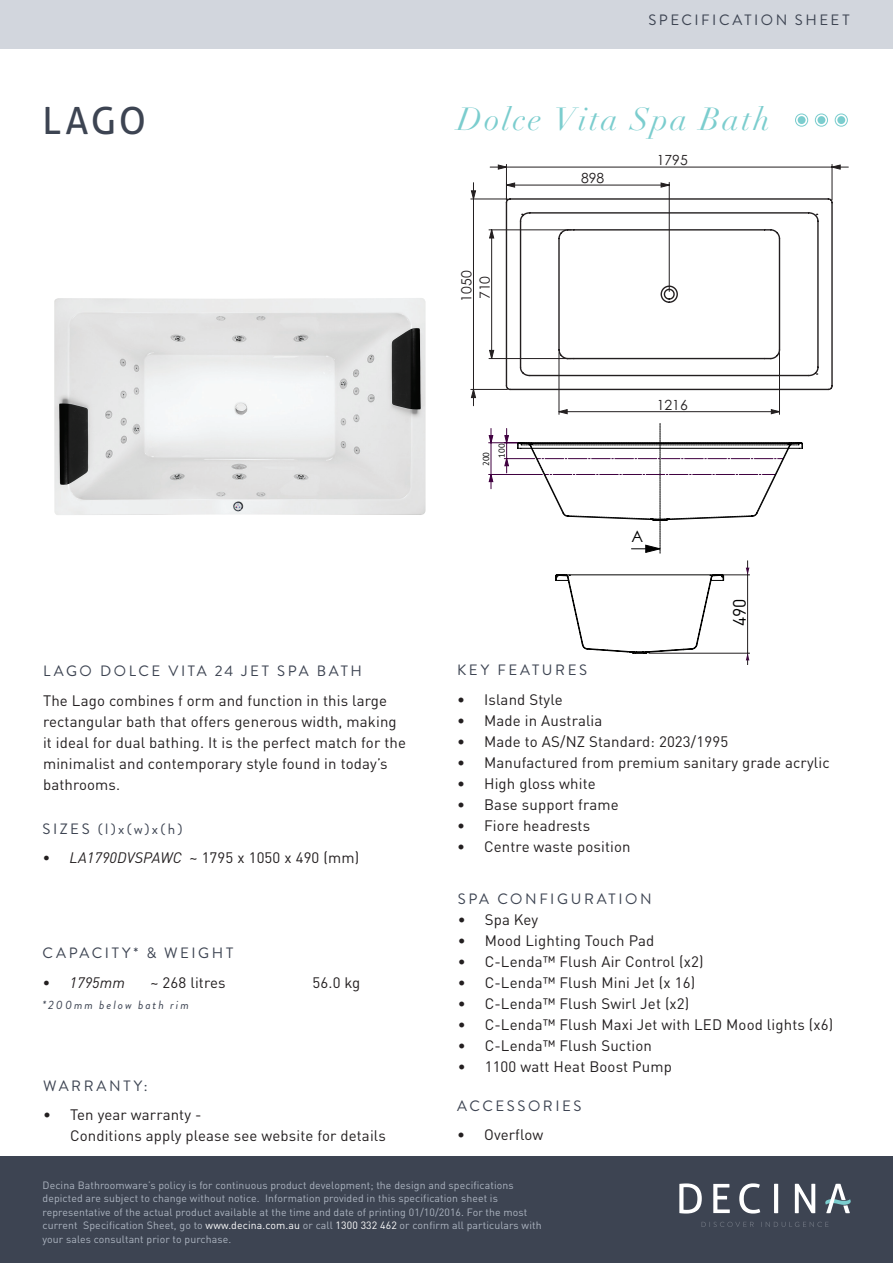
<style>
.page{position:relative;width:893px;height:1263px;background:#fff}
.page>*{position:absolute;margin:0;border:0;box-sizing:border-box;transform-origin:0 0}
.Top_Header{font:37.5px "Aller";color:#3d4452}
.Name_of_product_segm{font:italic 31.5px "Didot LT Std";letter-spacing:.07em;color:#7bcdce}
.t1{font:17.7px "DIN Pro";color:#000}
.t2{font:15.9px "Century Gothic";color:#000}
.body{font:15px/21px "DIN Pro";letter-spacing:.01em;color:#231f20}
.Header_2{font:15px "Brandon Grotesque";letter-spacing:.17em;color:#3d4452}
.Header_Style{font:15px "Brandon Grotesque";letter-spacing:.17em;color:#3d4452}
.Header_1{font:15px "Brandon Grotesque";letter-spacing:.17em;color:#3d4452}
.body-2{font:italic 15px "DIN Pro";letter-spacing:.01em;color:#231f20}
.t3{font:13.95px "Century Gothic";color:#231f20}
.body-3{font:italic 12px "Brandon Grotesque";letter-spacing:.16em;color:#3d4452}
.Bottom_Footer{font:10.5px/13.5px "DIN Pro";letter-spacing:.01em;color:#adb5c1}
.t4{font:8.55px "PT Sans";color:#000}
.s1{font-style:italic}
.s2{color:#fff}
</style>
<div class="page">
<div style="left:0;top:1157px;width:893px;height:106px;background:#3d4452"></div>
<div style="left:0;top:0;width:893px;height:49px;background:#d2d6dd"></div>
<img style="left:54px;top:298px;width:372px;height:217px">
<svg style="left:701px;top:1222px;width:53px;height:5px"></svg>
<svg style="left:761px;top:1222px;width:67px;height:5px"></svg>
<svg style="left:679px;top:1183px;width:23px;height:30px"></svg>
<svg style="left:713px;top:1184px;width:17px;height:29px"></svg>
<svg style="left:739px;top:1183px;width:21px;height:30px"></svg>
<svg style="left:774px;top:1184px;width:4px;height:29px"></svg>
<svg style="left:795px;top:1184px;width:20px;height:29px"></svg>
<svg style="left:825px;top:1184px;width:26px;height:29px"></svg>
<svg style="left:473px;top:164px;width:368px;height:250px"></svg>
<hr style="left:559px;top:353px;width:1px;height:61px;background:#231f20">
<hr style="left:779px;top:353px;width:1px;height:61px;background:#231f20">
<hr style="left:559px;top:411px;width:220px;height:1px;background:#231f20">
<hr style="left:506px;top:164px;width:1px;height:36px;background:#231f20">
<hr style="left:832px;top:164px;width:1px;height:36px;background:#231f20">
<hr style="left:506px;top:167px;width:326px;height:1px;background:#231f20">
<hr style="left:669px;top:182px;width:1px;height:109px;background:#231f20">
<hr style="left:506px;top:185px;width:163px;height:1px;background:#231f20">
<hr style="left:489px;top:230px;width:82px;height:1px;background:#231f20">
<hr style="left:489px;top:358px;width:82px;height:1px;background:#231f20">
<hr style="left:471px;top:199px;width:36px;height:1px;background:#231f20">
<hr style="left:471px;top:389px;width:36px;height:1px;background:#231f20">
<svg style="left:661px;top:183px;width:8px;height:4px"></svg>
<svg style="left:507px;top:182px;width:8px;height:15px"></svg>
<svg style="left:832px;top:165px;width:16px;height:4px"></svg>
<svg style="left:490px;top:165px;width:16px;height:4px"></svg>
<svg style="left:771px;top:410px;width:8px;height:4px"></svg>
<svg style="left:559px;top:410px;width:8px;height:4px"></svg>
<svg style="left:471px;top:183px;width:23px;height:223px"></svg>
<svg style="left:505px;top:197px;width:328px;height:194px"></svg>
<svg style="left:555px;top:560px;width:195px;height:105px"></svg>
<svg style="left:489px;top:423px;width:314px;height:130px"></svg>
<svg style="left:835px;top:113px;width:13px;height:14px"></svg>
<svg style="left:815px;top:113px;width:13px;height:14px"></svg>
<svg style="left:795px;top:113px;width:13px;height:14px"></svg>
<p class="Top_Header" style="left:43px;top:98px;width:105px">LAGO</p>
<p class="Header_2" style="left:43px;top:661px;width:320px">LAGO DOLCE VITA 24 JET SPA BATH</p>
<p class="body" style="left:43px;top:688px;width:365px">The Lago combines f orm and function in this large rectangular bath that offers generous width, making it ideal for dual bathing. It is the perfect match for the minimalist and contemporary style found in today’s bathrooms.</p>
<p class="Header_2" style="left:43px;top:818px;width:141px">SIZES (l)x(w)x(h)</p>
<p class="body" style="left:43px;top:846px;width:318px"><span class="s1">• LA1790DVSPAWC</span> ~ 1795 x 1050 x 490 (mm)</p>
<p class="Header_2" style="left:43px;top:943px;width:192px">CAPACITY* &amp; WEIGHT</p>
<p class="body-2" style="left:43px;top:971px;width:84px">• 1795mm</p>
<p class="body" style="left:151px;top:970px;width:77px">~ 268 litres</p>
<p class="body" style="left:313px;top:970px;width:49px">56.0 kg</p>
<p class="body-3" style="left:43px;top:997px;width:148px">*200mm below bath rim</p>
<p class="Header_2" style="left:43px;top:1075px;width:106px">WARRANTY:</p>
<p class="body" style="left:70px;top:1103px;width:317px;text-indent:-27px">• Ten year warranty -<br>Conditions apply please see website for details</p>
<p class="Header_Style" style="left:648px;top:10px;width:203px">SPECIFICATION SHEET</p>
<p class="Name_of_product_segm" style="left:457px;top:100px;width:314px">Dolce Vita Spa Bath</p>
<p class="t3" style="left:457px;top:302px;width:33px;rotate:-90deg">1050</p>
<p class="t3" style="left:475px;top:299px;width:25px;rotate:-90deg">710</p>
<p class="t4" style="left:481px;top:466px;width:16px;rotate:-90deg">200</p>
<p class="t4" style="left:496px;top:458px;width:16px;rotate:-90deg">100</p>
<p class="t3" style="left:581px;top:168px;width:25px">898</p>
<p class="t3" style="left:657px;top:150px;width:33px">1795</p>
<p class="t3" style="left:657px;top:395px;width:33px">1216</p>
<p class="t2" style="left:631px;top:525px;width:13px">A</p>
<p class="t1" style="left:725px;top:626px;width:29px;rotate:-90deg">490</p>
<p class="Header_2" style="left:457px;top:660px;width:131px">KEY FEATURES</p>
<p class="body" style="left:457px;top:687px;width:107px">• Island Style</p>
<p class="body" style="left:457px;top:708px;width:147px">• Made in Australia</p>
<p class="body" style="left:457px;top:729px;width:273px">• Made to AS/NZ Standard: 2023/1995</p>
<p class="body" style="left:457px;top:750px;width:374px">• Manufactured from premium sanitary grade acrylic</p>
<p class="body" style="left:457px;top:771px;width:140px">• High gloss white</p>
<p class="body" style="left:457px;top:792px;width:163px">• Base support frame</p>
<p class="body" style="left:457px;top:813px;width:134px">• Fiore headrests</p>
<p class="body" style="left:457px;top:834px;width:175px">• Centre waste position</p>
<p class="Header_1" style="left:458px;top:888px;width:195px">SPA CONFIGURATION</p>
<p class="body" style="left:458px;top:907px;width:82px">• Spa Key</p>
<p class="body" style="left:458px;top:928px;width:198px">• Mood Lighting Touch Pad</p>
<p class="body" style="left:458px;top:949px;width:247px">• C-Lenda™ Flush Air Control (x2)</p>
<p class="body" style="left:458px;top:970px;width:239px">• C-Lenda™ Flush Mini Jet (x 16)</p>
<p class="body" style="left:458px;top:991px;width:233px">• C-Lenda™ Flush Swirl Jet (x2)</p>
<p class="body" style="left:458px;top:1012px;width:377px">• C-Lenda™ Flush Maxi Jet with LED Mood lights (x6)</p>
<p class="body" style="left:458px;top:1033px;width:196px">• C-Lenda™ Flush Suction</p>
<p class="body" style="left:458px;top:1054px;width:216px">• 1100 watt Heat Boost Pump</p>
<p class="Header_2" style="left:457px;top:1095px;width:126px">ACCESSORIES</p>
<p class="body" style="left:457px;top:1123px;width:88px">• Overflow</p>
<p class="Bottom_Footer" style="left:43px;top:1177px;width:501px">Decina Bathroomware’s policy is for continuous product development; the design and specifications depicted are subject to change without notice. Information provided in this specification sheet is representative of the actual product available at the time and date of printing 01/10/2016. For the most current Specification Sheet, go to <span class="s2">www.decina.com.au</span> or call <span class="s2">1300 332 462</span> or confirm all particulars with your sales consultant prior to purchase.</p>
</div>
